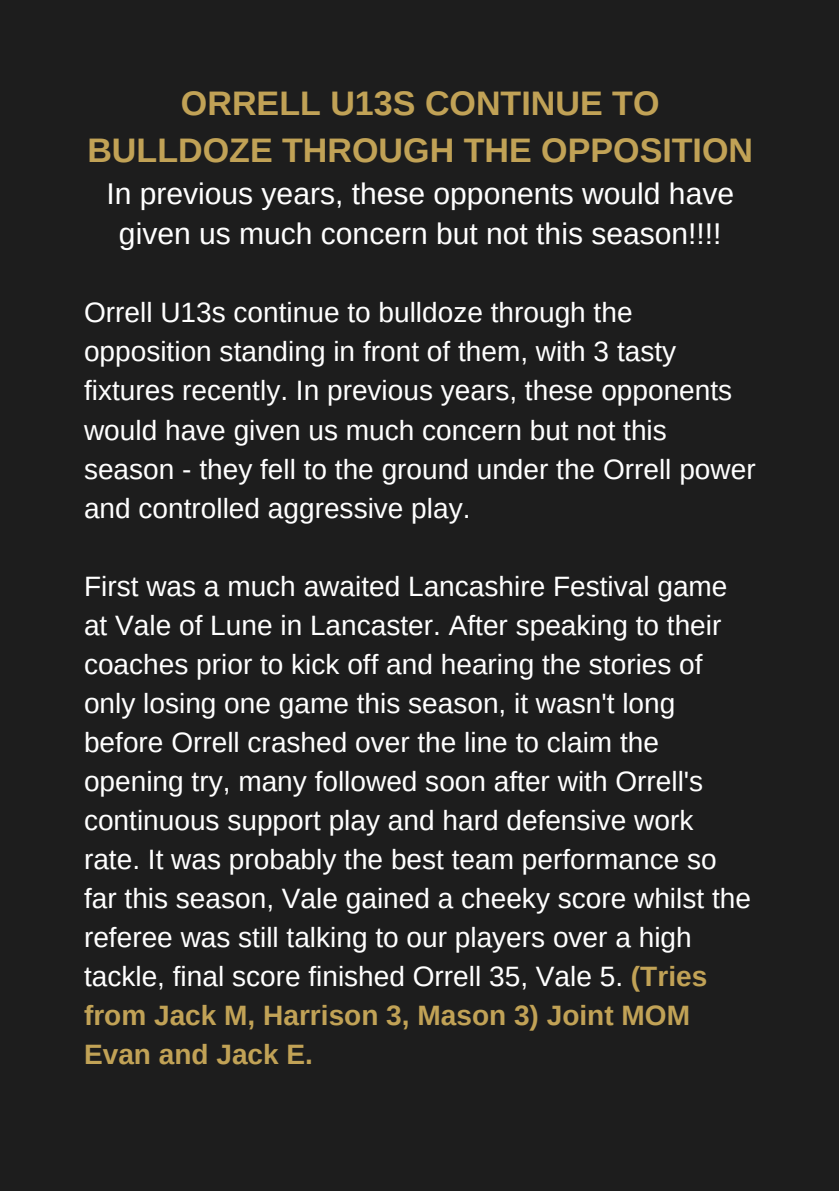
<style>
.page{position:relative;width:839px;height:1191px;background:#fff}
.page>*{position:absolute;margin:0;border:0;box-sizing:border-box;transform-origin:0 0}
.t1{font:700 34px/46.6px "Arimo";color:#c1a256;text-align:center}
.t2{font:30px/40.6px "Arimo";color:#fff;text-align:center}
.t3{font:28px/39px "Arimo";color:#fff}
.s1{font-weight:700;color:#c1a256}
</style>
<div class="page">
<div style="left:0;top:0;width:838px;height:1191px;background:#1d1d1d"></div>
<p class="t1" style="left:87px;top:80px;width:667px">ORRELL U13S CONTINUE TO<br>BULLDOZE THROUGH THE OPPOSITION</p>
<p class="t2" style="left:106px;top:173px;width:629px">In previous years, these opponents would have given us much concern but not this season!!!!</p>
<p class="t3" style="left:84px;top:293px;width:673px">Orrell U13s continue to bulldoze through the opposition standing in front of them, with 3 tasty fixtures recently. In previous years, these opponents would have given us much concern but not this season - they fell to the ground under the Orrell power and controlled aggressive play.</p>
<p class="t3" style="left:84px;top:566px;width:668px">First was a much awaited Lancashire Festival game at Vale of Lune in Lancaster. After speaking to their coaches prior to kick off and hearing the stories of only losing one game this season, it wasn't long before Orrell crashed over the line to claim the opening try, many followed soon after with Orrell's continuous support play and hard defensive work rate. It was probably the best team performance so far this season, Vale gained a cheeky score whilst the referee was still talking to our players over a high tackle, final score finished Orrell 35, Vale 5. <span class="s1">(Tries from Jack M, Harrison 3, Mason 3) Joint MOM Evan and Jack E.</span></p>
</div>
